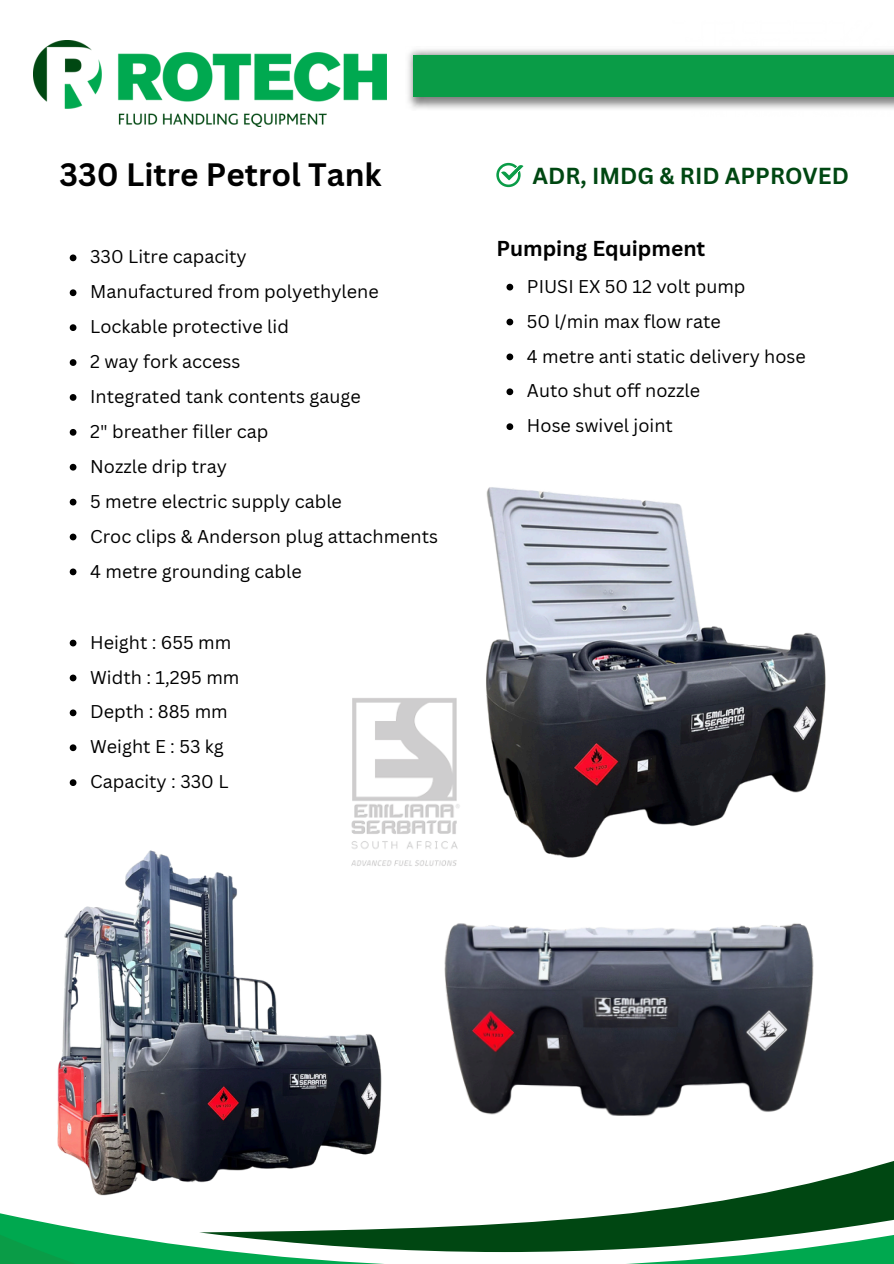
<style>
.page{position:relative;width:894px;height:1264px;background:#fff}
.page>*{position:absolute;margin:0;border:0;box-sizing:border-box;transform-origin:0 0}
.t1{font:700 31.5px "Canva Sans";color:#000}
.t2{font:700 22.5px "Canva Sans";color:#004712}
.t3{font:700 21px "Canva Sans";color:#000}
.t4{font:18px "Canva Sans";color:#000}
</style>
<div class="page">
<svg style="left:506px;top:284px;width:7px;height:6px"></svg>
<svg style="left:506px;top:318px;width:7px;height:7px"></svg>
<svg style="left:506px;top:353px;width:7px;height:7px"></svg>
<svg style="left:506px;top:388px;width:7px;height:7px"></svg>
<svg style="left:506px;top:423px;width:7px;height:7px"></svg>
<img style="left:408px;top:49px;width:485px;height:60px">
<div style="left:413px;top:55px;width:480px;height:41px;background:#0a9c47"></div>
<img style="left:34px;top:40px;width:352px;height:87px">
<svg style="left:520px;top:1213px;width:373px;height:50px"></svg>
<img style="left:0;top:850px;width:520px;height:413px">
<img style="left:382px;top:919px;width:510px;height:292px">
<svg style="left:496px;top:163px;width:27px;height:24px"></svg>
<img style="left:304px;top:850px;width:23px;height:33px">
<svg style="left:70px;top:254px;width:6px;height:7px"></svg>
<svg style="left:70px;top:289px;width:6px;height:7px"></svg>
<svg style="left:70px;top:324px;width:6px;height:7px"></svg>
<svg style="left:70px;top:359px;width:6px;height:7px"></svg>
<svg style="left:70px;top:394px;width:6px;height:7px"></svg>
<svg style="left:70px;top:429px;width:6px;height:6px"></svg>
<svg style="left:70px;top:464px;width:6px;height:6px"></svg>
<svg style="left:70px;top:498px;width:6px;height:7px"></svg>
<svg style="left:70px;top:533px;width:6px;height:7px"></svg>
<svg style="left:70px;top:568px;width:6px;height:7px"></svg>
<svg style="left:70px;top:639px;width:6px;height:7px"></svg>
<svg style="left:70px;top:674px;width:6px;height:7px"></svg>
<svg style="left:70px;top:709px;width:6px;height:7px"></svg>
<svg style="left:70px;top:744px;width:6px;height:7px"></svg>
<svg style="left:70px;top:779px;width:6px;height:7px"></svg>
<img style="left:327px;top:487px;width:499px;height:432px">
<p class="t1" style="left:60px;top:152px;width:323px">330 Litre Petrol Tank</p>
<p class="t4" style="left:90px;top:244px;width:158px">330 Litre capacity</p>
<p class="t4" style="left:90px;top:279px;width:290px">Manufactured from polyethylene</p>
<p class="t4" style="left:90px;top:314px;width:200px">Lockable protective lid</p>
<p class="t4" style="left:90px;top:349px;width:152px">2 way fork access</p>
<p class="t4" style="left:90px;top:384px;width:272px">Integrated tank contents gauge</p>
<h2 class="t4" style="left:90px;top:419px;width:180px">2" breather filler cap</h2>
<h3 class="t4" style="left:90px;top:453px;width:138px">Nozzle drip tray</h3>
<p class="t4" style="left:90px;top:488px;width:253px">5 metre electric supply cable</p>
<p class="t4" style="left:90px;top:523px;width:349px">Croc clips &amp; Anderson plug attachments</p>
<p class="t4" style="left:90px;top:558px;width:213px">4 metre grounding cable</p>
<p class="t4" style="left:90px;top:629px;width:142px">Height : 655 mm</p>
<p class="t4" style="left:90px;top:664px;width:151px">Width : 1,295 mm</p>
<p class="t4" style="left:90px;top:699px;width:139px">Depth : 885 mm</p>
<p class="t4" style="left:90px;top:734px;width:135px">Weight E : 53 kg</p>
<p class="t4" style="left:90px;top:769px;width:140px">Capacity : 330 L</p>
<p class="t2" style="left:532px;top:160px;width:318px">ADR, IMDG &amp; RID APPROVED</p>
<p class="t3" style="left:496px;top:233px;width:210px">Pumping Equipment</p>
<p class="t4" style="left:527px;top:273px;width:220px">PIUSI EX 50 12 volt pump</p>
<p class="t4" style="left:527px;top:308px;width:195px">50 l/min max flow rate</p>
<p class="t4" style="left:527px;top:343px;width:280px">4 metre anti static delivery hose</p>
<p class="t4" style="left:527px;top:378px;width:174px">Auto shut off nozzle</p>
<h1 class="t4" style="left:527px;top:413px;width:147px">Hose swivel joint</h1>
</div>
